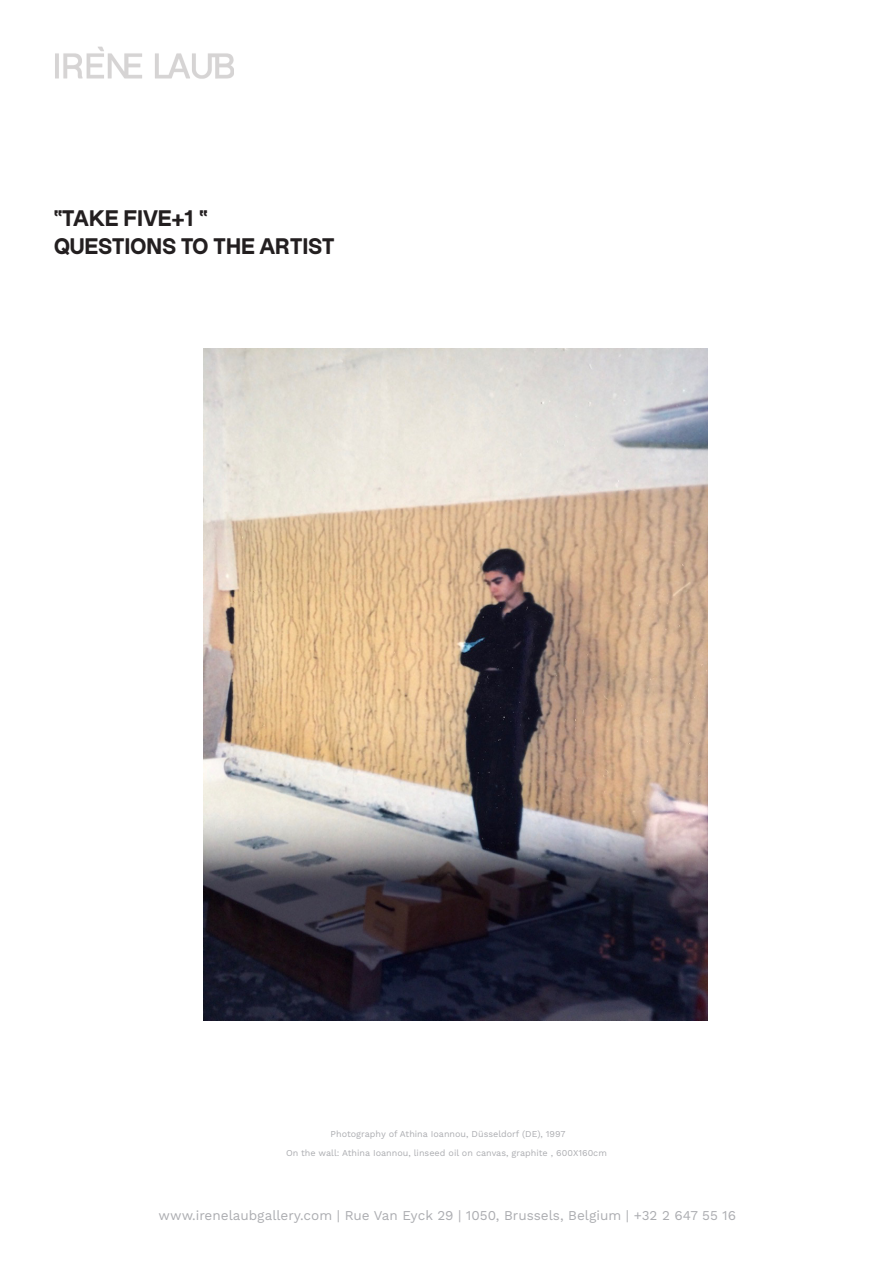
<style>
.page{position:relative;width:893px;height:1263px;background:#fff}
.page>*{position:absolute;margin:0;border:0;box-sizing:border-box;transform-origin:0 0}
.t1{font:700 21px/27.6px "Unida Rounded";color:#231f20}
.t2{font:13.5px "Work Sans";color:#acadb1}
.t3{font:9px/19.5px "Work Sans";color:#acadb1;text-align:center}
</style>
<div class="page">
<img style="left:55px;top:46px;width:179px;height:33px">
<img style="left:204px;top:349px;width:504px;height:671px">
<h1 class="t1" style="left:54px;top:206px;width:282px">“TAKE FIVE+1 “<br>QUESTIONS TO THE ARTIST</h1>
<p class="t3" style="left:286px;top:1124px;width:322px">Photography of Athina Ioannou, Düsseldorf (DE), 1997<br>On the wall: Athina Ioannou, linseed oil on canvas, graphite , 600X160cm</p>
<h2 class="t2" style="left:159px;top:1208px;width:579px">www.irenelaubgallery.com | Rue Van Eyck 29 | 1050, Brussels, Belgium | +32 2 647 55 16</h2>
</div>
